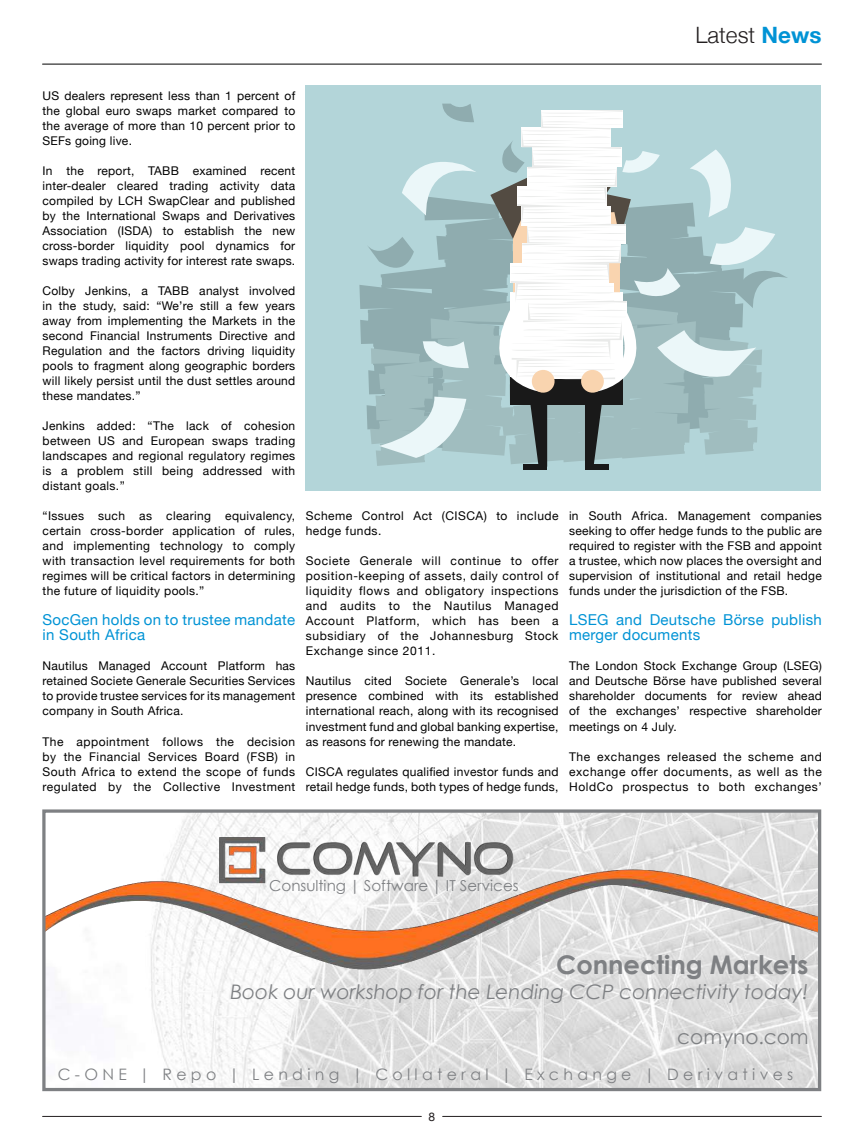
<style>
.page{position:relative;width:864px;height:1136px;background:#fff}
.page>*{position:absolute;margin:0;border:0;box-sizing:border-box;transform-origin:0 0}
.t1{font:700 25.65px "Century Gothic";color:#7e8083}
.t2{font:300 22.5px "Helvetica Neue";color:#231f20}
.t3{font:italic 20.1px "Century Gothic";color:#7e8083}
.t4{font:20.1px "Century Gothic";color:#7e8083}
.t5{font:15.75px "Century Gothic";letter-spacing:.275em;color:#7e8083}
.t6{font:15px/15px "Helvetica Neue";letter-spacing:.02em;color:#0093d5}
.t7{font:15px "Century Gothic";color:#7e8083}
.t8{font:12px/15px "Helvetica Neue";letter-spacing:.02em;color:#000001;text-align:justify}
.t9{font:12px/15px "Helvetica Neue";letter-spacing:.04em;color:#000001}
.t10{font:12px "Helvetica Neue";color:#231f20}
.s1{font-weight:700;color:#0093d5}
</style>
<div class="page">
<hr style="left:43px;top:1115px;width:378px;height:1px;background:#231f20">
<hr style="left:442px;top:1115px;width:379px;height:1px;background:#231f20">
<hr style="left:42px;top:64px;width:779px;height:1px;background:#000">
<img style="left:47px;top:813px;width:769px;height:273px">
<img style="left:47px;top:854px;width:769px;height:120px">
<div style="left:43px;top:809px;width:777px;height:281px;border:3px solid #7e8083"></div>
<img style="left:215px;top:835px;width:306px;height:49px">
<div style="left:305px;top:85px;width:516px;height:405px;background:#b3d5d9"></div>
<div style="left:523px;top:463px;width:24px;height:6px;background:#191919"></div>
<div style="left:584px;top:464px;width:24px;height:6px;background:#191919"></div>
<svg style="left:359px;top:104px;width:428px;height:362px"></svg>
<h2 class="t2" style="left:695px;top:17px;width:127px">Latest <span class="s1">News</span></h2>
<p class="t8" style="left:43px;top:89px;width:254px">US dealers represent less than 1 percent of the global euro swaps market compared to the average of more than 10 percent prior to SEFs going live.</p>
<p class="t8" style="left:43px;top:164px;width:254px">In the report, TABB examined recent inter-dealer cleared trading activity data compiled by LCH SwapClear and published by the International Swaps and Derivatives Association (ISDA) to establish the new cross-border liquidity pool dynamics for swaps trading activity for interest rate swaps.</p>
<p class="t8" style="left:43px;top:284px;width:254px">Colby Jenkins, a TABB analyst involved in the study, said: “We’re still a few years away from implementing the Markets in the second Financial Instruments Directive and Regulation and the factors driving liquidity pools to fragment along geographic borders will likely persist until the dust settles around these mandates.”</p>
<p class="t8" style="left:43px;top:419px;width:254px">Jenkins added: “The lack of cohesion between US and European swaps trading landscapes and regional regulatory regimes is a problem still being addressed with distant goals.”</p>
<p class="t8" style="left:43px;top:509px;width:254px">“Issues such as clearing equivalency, certain cross-border application of rules, and implementing technology to comply with transaction level requirements for both regimes will be critical factors in determining the future of liquidity pools.”</p>
<p class="t6" style="left:43px;top:613px;width:254px">SocGen holds on to trustee mandate in South Africa</p>
<p class="t8" style="left:43px;top:659px;width:254px">Nautilus Managed Account Platform has retained Societe Generale Securities Services to provide trustee services for its management company in South Africa.</p>
<p class="t8" style="left:43px;top:734px;width:254px">The appointment follows the decision by the Financial Services Board (FSB) in South Africa to extend the scope of funds regulated by the Collective Investment</p>
<p class="t9" style="left:306px;top:509px;width:254px">Scheme Control Act (CISCA) to include hedge funds.</p>
<p class="t8" style="left:306px;top:554px;width:254px">Societe Generale will continue to offer position-keeping of assets, daily control of liquidity flows and obligatory inspections and audits to the Nautilus Managed Account Platform, which has been a subsidiary of the Johannesburg Stock Exchange since 2011.</p>
<p class="t8" style="left:306px;top:674px;width:254px">Nautilus cited Societe Generale’s local presence combined with its established international reach, along with its recognised investment fund and global banking expertise, as reasons for renewing the mandate.</p>
<p class="t8" style="left:306px;top:764px;width:254px">CISCA regulates qualified investor funds and retail hedge funds, both types of hedge funds,</p>
<p class="t8" style="left:569px;top:509px;width:254px">in South Africa. Management companies seeking to offer hedge funds to the public are required to register with the FSB and appoint a trustee, which now places the oversight and supervision of institutional and retail hedge funds under the jurisdiction of the FSB.</p>
<p class="t6" style="left:569px;top:613px;width:254px">LSEG and Deutsche Börse publish merger documents</p>
<p class="t8" style="left:569px;top:659px;width:254px">The London Stock Exchange Group (LSEG) and Deutsche Börse have published several shareholder documents for review ahead of the exchanges’ respective shareholder meetings on 4 July.</p>
<p class="t8" style="left:569px;top:749px;width:254px">The exchanges released the scheme and exchange offer documents, as well as the HoldCo prospectus to both exchanges’</p>
<p class="t7" style="left:269px;top:874px;width:251px">Consulting | Software | IT Services</p>
<h1 class="t1" style="left:556px;top:944px;width:253px">Connecting Markets</h1>
<h3 class="t3" style="left:230px;top:977px;width:579px">Book our workshop for the Lending CCP connectivity today!</h3>
<h3 class="t4" style="left:677px;top:1022px;width:133px">comyno.com</h3>
<h3 class="t5" style="left:58px;top:1062px;width:736px">C-ONE | Repo | Lending | Collateral | Exchange | Derivatives</h3>
<p class="t10" style="left:428px;top:1107px;width:8px">8</p>
</div>
